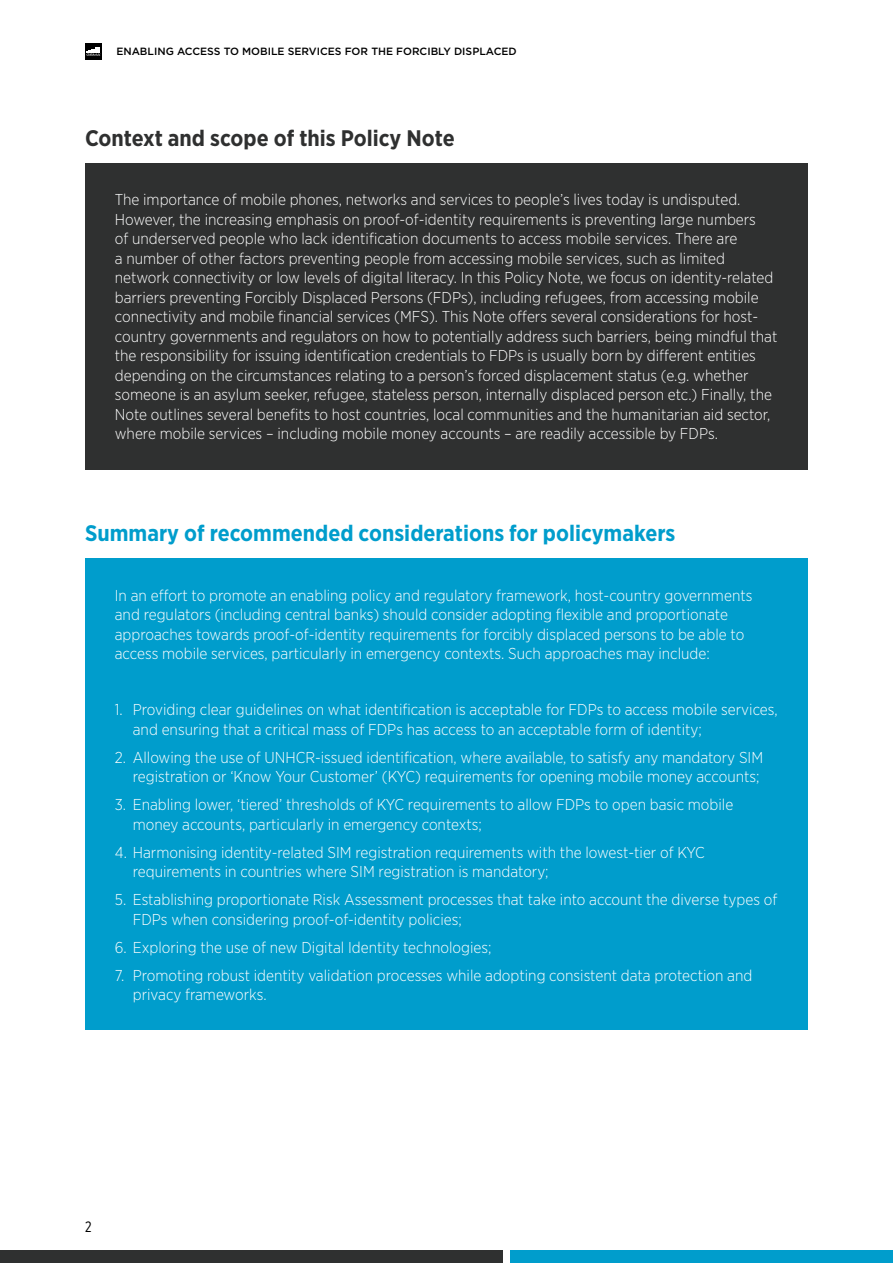
<style>
.page{position:relative;width:893px;height:1263px;background:#fff}
.page>*{position:absolute;margin:0;border:0;box-sizing:border-box;transform-origin:0 0}
.t1{font:700 22.5px "Gotham Narrow";color:#009dcc}
.t2{font:700 22.5px "Gotham Narrow";color:#2f3030}
.t3{font:300 15.75px/19.5px "Gotham Narrow";color:#fff}
.t4{font:15px "Gotham X Narrow";color:#000}
.t5{font:500 10.5px "Gotham";color:#000}
</style>
<div class="page">
<div style="left:0;top:1250px;width:503px;height:13px;background:#2f3030"></div>
<div style="left:510px;top:1250px;width:383px;height:13px;background:#009dcc"></div>
<div style="left:85px;top:43px;width:17px;height:17px;background:#000"></div>
<svg style="left:87px;top:47px;width:14px;height:9px"></svg>
<div style="left:85px;top:163px;width:723px;height:306px;background:#2f3030"></div>
<div style="left:85px;top:558px;width:723px;height:472px;background:#009dcc"></div>
<p class="t5" style="left:116px;top:45px;width:402px">ENABLING ACCESS TO MOBILE SERVICES FOR THE FORCIBLY DISPLACED</p>
<h1 class="t2" style="left:85px;top:123px;width:371px">Context and scope of this Policy Note</h1>
<p class="t3" style="left:115px;top:190px;width:664px">The importance of mobile phones, networks and services to people’s lives today is undisputed.<br>However, the increasing emphasis on proof-of-identity requirements is preventing large numbers<br>of underserved people who lack identification documents to access mobile services. There are<br>a number of other factors preventing people from accessing mobile services, such as limited network connectivity or low levels of digital literacy. In this Policy Note, we focus on identity-related barriers preventing Forcibly Displaced Persons (FDPs), including refugees, from accessing mobile connectivity and mobile financial services (MFS). This Note offers several considerations for host&shy;country governments and regulators on how to potentially address such barriers, being mindful that the responsibility for issuing identification credentials to FDPs is usually born by different entities depending on the circumstances relating to a person’s forced displacement status (e.g. whether someone is an asylum seeker, refugee, stateless person, internally displaced person etc.) Finally, the Note outlines several benefits to host countries, local communities and the humanitarian aid sector, where mobile services – including mobile money accounts – are readily accessible by FDPs.</p>
<h1 class="t1" style="left:85px;top:519px;width:592px">Summary of recommended considerations for policymakers</h1>
<p class="t3" style="left:115px;top:585px;width:639px">In an effort to promote an enabling policy and regulatory framework, host-country governments and regulators (including central banks) should consider adopting flexible and proportionate approaches towards proof-of-identity requirements for forcibly displaced persons to be able to access mobile services, particularly in emergency contexts. Such approaches may include:</p>
<p class="t3" style="left:133px;top:700px;width:646px;text-indent:-18px">1. Providing clear guidelines on what identification is acceptable for FDPs to access mobile services, and ensuring that a critical mass of FDPs has access to an acceptable form of identity;</p>
<p class="t3" style="left:115px;top:747px;width:650px;text-align:right">2. Allowing the use of UNHCR-issued identification, where available, to satisfy any mandatory SIM registration or ‘Know Your Customer’ (KYC) requirements for opening mobile money accounts;</p>
<p class="t3" style="left:133px;top:795px;width:602px;text-indent:-18px">3. Enabling lower, ‘tiered’ thresholds of KYC requirements to allow FDPs to open basic mobile money accounts, particularly in emergency contexts;</p>
<p class="t3" style="left:133px;top:842px;width:574px;text-indent:-18px">4. Harmonising identity-related SIM registration requirements with the lowest-tier of KYC requirements in countries where SIM registration is mandatory;</p>
<p class="t3" style="left:133px;top:890px;width:646px;text-indent:-18px">5. Establishing proportionate Risk Assessment processes that take into account the diverse types of<br>FDPs when considering proof-of-identity policies;</p>
<p class="t3" style="left:115px;top:937px;width:378px">6. Exploring the use of new Digital Identity technologies;</p>
<p class="t3" style="left:133px;top:965px;width:621px;text-indent:-18px">7. Promoting robust identity validation processes while adopting consistent data protection and privacy frameworks.</p>
<p class="t4" style="left:85px;top:1218px;width:8px">2</p>
</div>
